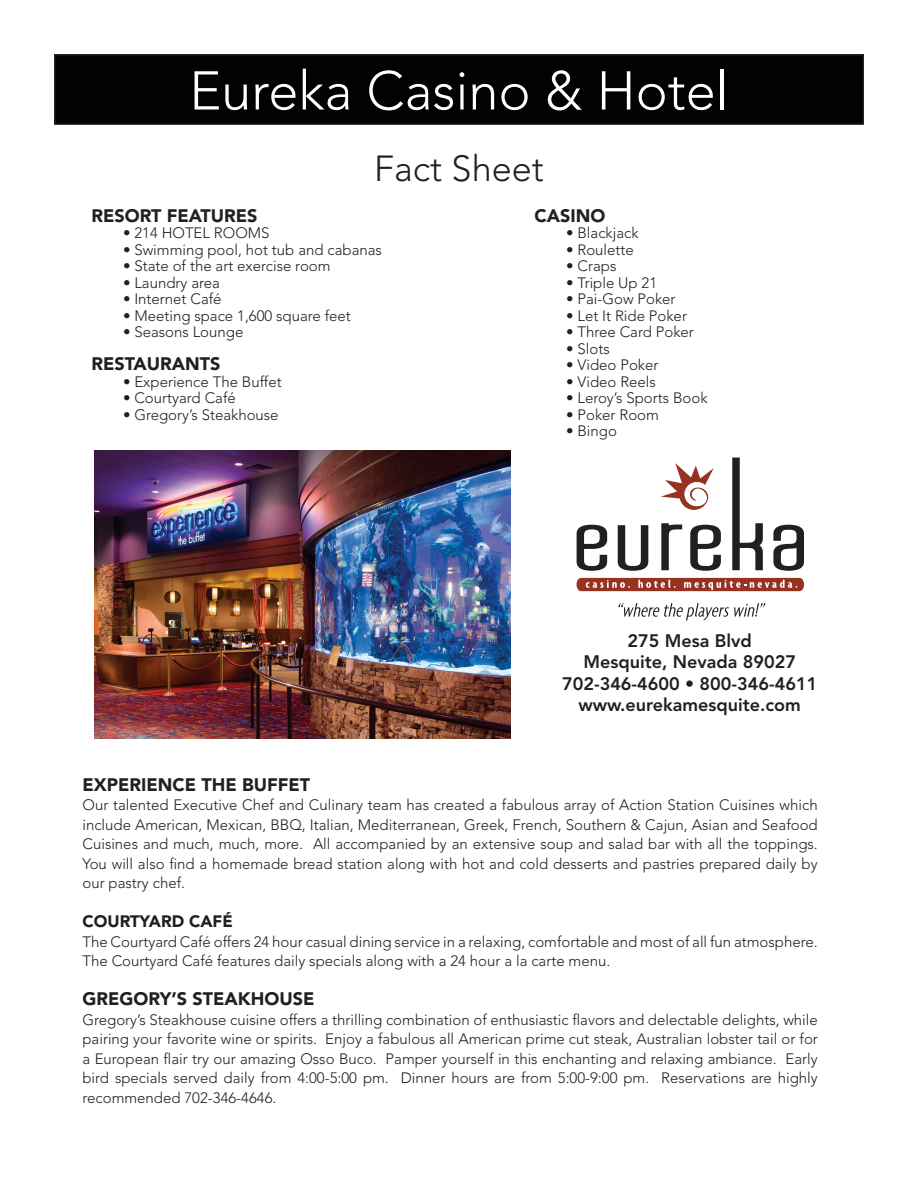
<style>
.page{position:relative;width:918px;height:1188px;background:#fff}
.page>*{position:absolute;margin:0;border:0;box-sizing:border-box;transform-origin:0 0}
.t1{font:300 54px "Avenir";color:#fff}
.t2{font:300 36px "Avenir";color:#231f20}
.t3{font:800 18px/21.6px "Avenir";color:#231f20;text-align:center}
.t4{font:900 18px "Avenir";color:#231f20}
.t5{font:900 16.5px "Avenir";color:#231f20}
.t6{font:300 15px/19.5px "Avenir";color:#231f20;text-align:justify}
</style>
<div class="page">
<div style="left:55px;top:55px;width:808px;height:69px;background:#010203"></div>
<div style="left:54px;top:54px;width:810px;height:71px;border:2px solid #231f20"></div>
<svg style="left:577px;top:525px;width:30px;height:46px"></svg>
<svg style="left:618px;top:525px;width:30px;height:46px"></svg>
<svg style="left:661px;top:523px;width:21px;height:47px"></svg>
<svg style="left:690px;top:525px;width:31px;height:46px"></svg>
<svg style="left:732px;top:458px;width:31px;height:112px"></svg>
<svg style="left:773px;top:525px;width:31px;height:46px"></svg>
<svg style="left:577px;top:578px;width:227px;height:13px;background:#a65242"></svg>
<svg style="left:618px;top:603px;width:147px;height:18px"></svg>
<svg style="left:661px;top:463px;width:53px;height:47px"></svg>
<img style="left:94px;top:451px;width:417px;height:288px">
<h1 class="t1" style="left:189px;top:59px;width:541px">Eureka Casino &amp; Hotel</h1>
<h2 class="t2" style="left:374px;top:147px;width:171px">Fact Sheet</h2>
<p class="t4" style="left:92px;top:205px;width:168px">RESORT FEATURES</p>
<p class="t6" style="left:123px;top:223px;width:148px">• 214 HOTEL ROOMS</p>
<p class="t6" style="left:123px;top:240px;width:261px">• Swimming pool, hot tub and cabanas</p>
<p class="t6" style="left:123px;top:256px;width:209px">• State of the art exercise room</p>
<p class="t6" style="left:123px;top:273px;width:99px">• Laundry area</p>
<p class="t6" style="left:123px;top:289px;width:100px">• Internet Café</p>
<p class="t6" style="left:123px;top:306px;width:229px">• Meeting space 1,600 square feet</p>
<p class="t6" style="left:123px;top:322px;width:122px">• Seasons Lounge</p>
<p class="t4" style="left:92px;top:353px;width:131px">RESTAURANTS</p>
<p class="t6" style="left:123px;top:372px;width:160px">• Experience The Buffet</p>
<p class="t6" style="left:123px;top:388px;width:114px">• Courtyard Café</p>
<p class="t6" style="left:123px;top:405px;width:157px">• Gregory’s Steakhouse</p>
<p class="t4" style="left:535px;top:205px;width:72px">CASINO</p>
<p class="t6" style="left:566px;top:223px;width:74px">• Blackjack</p>
<p class="t6" style="left:566px;top:240px;width:69px">• Roulette</p>
<p class="t6" style="left:566px;top:256px;width:52px">• Craps</p>
<p class="t6" style="left:566px;top:273px;width:93px">• Triple Up 21</p>
<p class="t6" style="left:566px;top:289px;width:111px">• Pai-Gow Poker</p>
<p class="t6" style="left:566px;top:306px;width:122px">• Let It Ride Poker</p>
<p class="t6" style="left:566px;top:322px;width:129px">• Three Card Poker</p>
<p class="t6" style="left:566px;top:339px;width:45px">• Slots</p>
<p class="t6" style="left:566px;top:355px;width:94px">• Video Poker</p>
<p class="t6" style="left:566px;top:372px;width:91px">• Video Reels</p>
<p class="t6" style="left:566px;top:388px;width:143px">• Leroy’s Sports Book</p>
<p class="t6" style="left:566px;top:405px;width:94px">• Poker Room</p>
<p class="t6" style="left:566px;top:421px;width:52px">• Bingo</p>
<p class="t3" style="left:562px;top:629px;width:257px">275 Mesa Blvd<br>Mesquite, Nevada 89027<br>702-346-4600 • 800-346-4611 www.eurekamesquite.com</p>
<p class="t4" style="left:82px;top:773px;width:229px">EXPERIENCE THE BUFFET</p>
<p class="t6" style="left:82px;top:795px;width:737px">Our talented Executive Chef and Culinary team has created a fabulous array of Action Station Cuisines which include American, Mexican, BBQ, Italian, Mediterranean, Greek, French, Southern &amp; Cajun, Asian and Seafood Cuisines and much, much, more. All accompanied by an extensive soup and salad bar with all the toppings.<br>You will also find a homemade bread station along with hot and cold desserts and pastries prepared daily by our pastry chef.</p>
<p class="t5" style="left:82px;top:911px;width:152px">COURTYARD CAFÉ</p>
<p class="t6" style="left:82px;top:932px;width:737px">The Courtyard Café offers 24 hour casual dining service in a relaxing, comfortable and most of all fun atmosphere.<br>The Courtyard Café features daily specials along with a 24 hour a la carte menu.</p>
<p class="t4" style="left:82px;top:988px;width:233px">GREGORY’S STEAKHOUSE</p>
<p class="t6" style="left:82px;top:1010px;width:737px">Gregory’s Steakhouse cuisine offers a thrilling combination of enthusiastic flavors and delectable delights, while pairing your favorite wine or spirits. Enjoy a fabulous all American prime cut steak, Australian lobster tail or for a European flair try our amazing Osso Buco. Pamper yourself in this enchanting and relaxing ambiance. Early bird specials served daily from 4:00-5:00 pm. Dinner hours are from 5:00-9:00 pm. Reservations are highly recommended 702-346-4646.</p>
</div>
